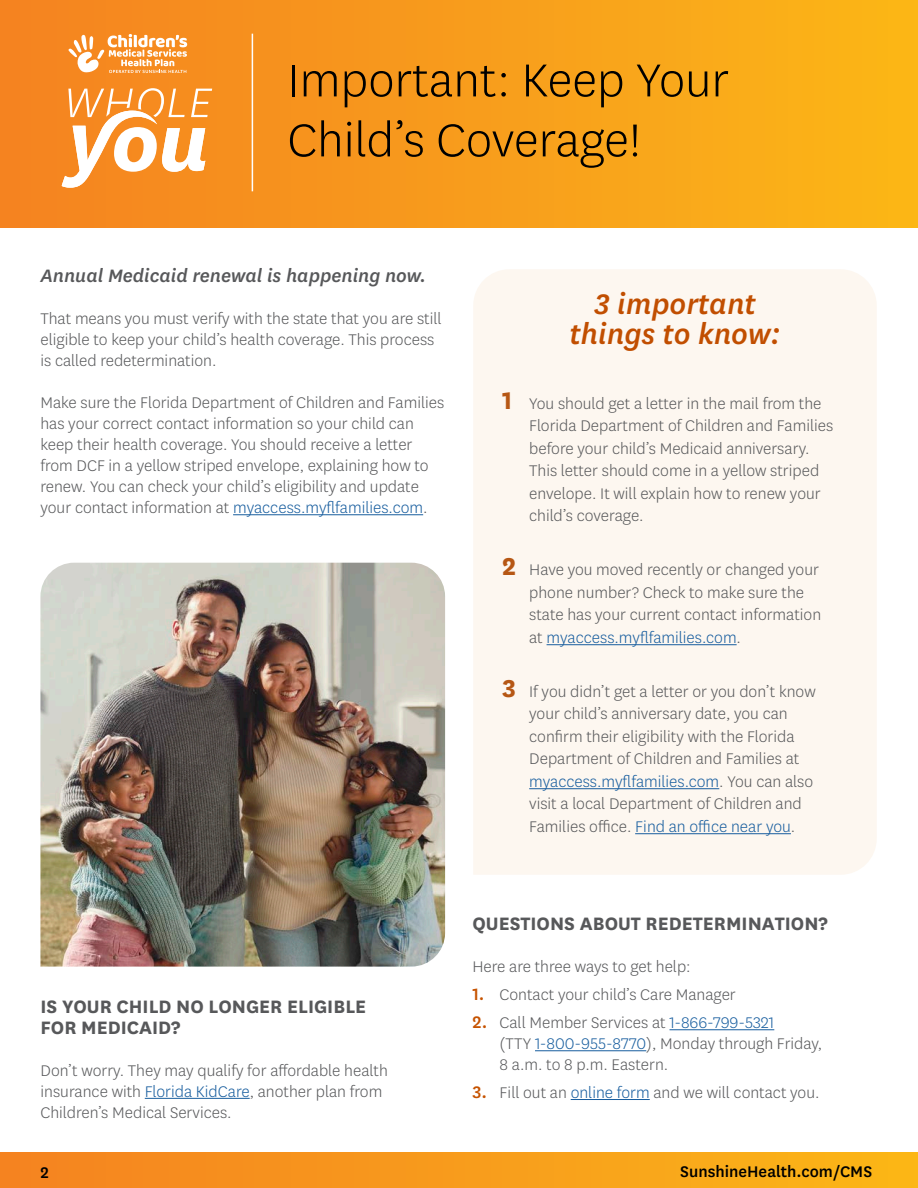
<style>
.page{position:relative;width:918px;height:1188px;background:#fff}
.page>*{position:absolute;margin:0;border:0;box-sizing:border-box;transform-origin:0 0}
.t1{font:300 54px/60px "Centene Sans";color:#000}
.t2{font:italic 500 33px/30px "Centene Sans";color:#c14e00;text-align:center}
.t3{font:700 21px/21px "Centene Sans";color:#57585a}
.t4{font:italic 500 21px "Centene Sans";color:#57585a}
.t5{font:300 18px/22.5px "Centene Sans";color:#57585a}
.t6{font:500 18px "Centene Sans";color:#000}
.s1{color:#175d9e}
.s2{font-weight:700;font-size:28.5px;color:#b65714}
.s3{font-weight:500;font-size:19.5px;color:#c65300}
</style>
<div class="page">
<div style="left:0;top:1153px;width:918px;height:35px;background:linear-gradient(to right,#f48221,#fbb617)"></div>
<div style="left:0;top:0;width:918px;height:228px;background:linear-gradient(to right,#f48221,#fbb617)"></div>
<svg style="left:62px;top:88px;width:150px;height:100px"></svg>
<hr style="left:252px;top:34px;width:1px;height:157px;background:#fff">
<svg style="left:68px;top:34px;width:119px;height:39px"></svg>
<div style="left:473px;top:269px;width:404px;height:606px;background:#fdf7f0"></div>
<hr style="left:233px;top:514px;width:190px;height:1px;background:#175d9e">
<img style="left:40px;top:563px;width:405px;height:404px">
<hr style="left:547px;top:644px;width:190px;height:1px;background:#175d9e">
<hr style="left:529px;top:788px;width:190px;height:1px;background:#175d9e">
<hr style="left:635px;top:833px;width:156px;height:1px;background:#175d9e">
<hr style="left:670px;top:1029px;width:104px;height:1px;background:#175d9e">
<hr style="left:535px;top:1050px;width:111px;height:1px;background:#175d9e">
<hr style="left:571px;top:1099px;width:79px;height:1px;background:#175d9e">
<hr style="left:145px;top:1098px;width:105px;height:1px;background:#175d9e">
<h2 class="t1" style="left:287px;top:48px;width:443px">Important: Keep Your<br>Child’s Coverage!</h2>
<h3 class="t4" style="left:40px;top:262px;width:387px">Annual Medicaid renewal is happening now.</h3>
<p class="t5" style="left:40px;top:307px;width:403px;line-height:21px">That means you must verify with the state that you are still eligible to keep your child’s health coverage. This process is called redetermination.</p>
<p class="t5" style="left:40px;top:391px;width:405px;line-height:21px">Make sure the Florida Department of Children and Families has your correct contact information so your child can keep their health coverage. You should receive a letter from DCF in a yellow striped envelope, explaining how to renew. You can check your child’s eligibility and update your contact information at <span class="s1">myaccess.myflfamilies.com</span>.</p>
<h3 class="t2" style="left:570px;top:288px;width:212px">3 important things to know:</h3>
<p class="t5" style="left:529px;top:392px;width:306px;text-indent:-27px"><span class="s2">1</span> You should get a letter in the mail from the Florida Department of Children and Families before your child’s Medicaid anniversary.<br>This letter should come in a yellow striped envelope. It will explain how to renew your child’s coverage.</p>
<p class="t5" style="left:529px;top:558px;width:294px;text-indent:-27px"><span class="s2">2</span> Have you moved recently or changed your phone number? Check to make sure the state has your current contact information at <span class="s1">myaccess.myflfamilies.com</span>.</p>
<p class="t5" style="left:529px;top:680px;width:288px;text-indent:-27px"><span class="s2">3</span> If you didn’t get a letter or you don’t know your child’s anniversary date, you can confirm their eligibility with the Florida Department of Children and Families at <span class="s1">myaccess.myflfamilies.com</span>. You can also visit a local Department of Children and Families office. <span class="s1">Find an office near you</span>.</p>
<h3 class="t3" style="left:41px;top:994px;width:327px">IS YOUR CHILD NO LONGER ELIGIBLE<br>FOR MEDICAID?</h3>
<p class="t5" style="left:41px;top:1059px;width:349px;line-height:21px">Don’t worry. They may qualify for affordable health insurance with <span class="s1">Florida KidCare</span>, another plan from<br>Children’s Medical Services.</p>
<h3 class="t3" style="left:473px;top:912px;width:357px">QUESTIONS ABOUT REDETERMINATION?</h3>
<p class="t5" style="left:473px;top:955px;width:220px">Here are three ways to get help:</p>
<p class="t5" style="left:473px;top:983px;width:265px"><span class="s3">1.</span> Contact your child’s Care Manager</p>
<p class="t5" style="left:500px;top:1011px;width:324px;line-height:21px;text-indent:-27px"><span class="s3">2.</span> Call Member Services at <span class="s1">1-866-799-5321<br></span>(TTY <span class="s1">1-800-955-8770</span>), Monday through Friday,<br>8 a.m. to 8 p.m. Eastern.</p>
<p class="t5" style="left:473px;top:1080px;width:349px"><span class="s3">3.</span> Fill out an <span class="s1">online form</span> and we will contact you.</p>
<p class="t6" style="left:40px;top:1160px;width:10px">2</p>
<p class="t6" style="left:680px;top:1159px;width:193px">SunshineHealth.com/CMS</p>
</div>
